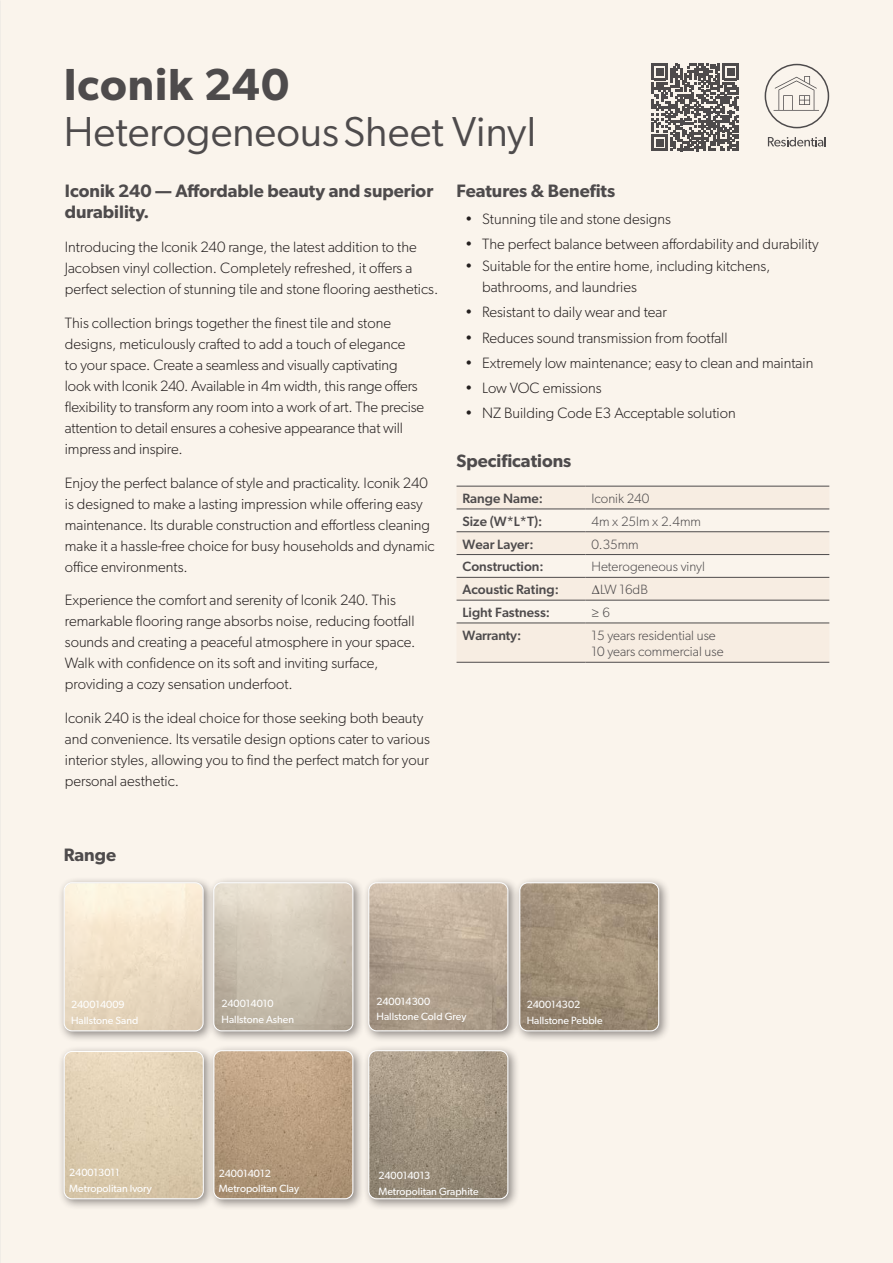
<style>
.page{position:relative;width:893px;height:1263px;background:#faf4ec}
.page>*{position:absolute;margin:0;border:0;box-sizing:border-box;transform-origin:0 0}
.t1{font:600 45px "Gibson";letter-spacing:.02em;color:#4e4b4c}
.t2{font:42px "Gibson";color:#4e4b4c}
.t3{font:600 18px/21px "Gibson";color:#4e4b4c}
.t4{font:300 15px/21px "Gibson";color:#241f1f}
.t5{font:300 13.5px/16.5px "Gibson";color:#4e4b4c}
.t6{font:500 13.5px "Gibson";color:#4e4b4c}
.t7{font:13.5px "Minion Pro";color:#4e4b4c}
.t8{font:10.5px/15.6px "Gibson";color:#fff}
.s1{font-family:"Minion Pro";font-weight:400}
.s2{font-family:"Gibson";font-weight:300}
</style>
<div class="page">
<svg style="left:457px;top:508px;width:372px;height:154px;fill:#f7ede2"></svg>
<hr style="left:457px;top:531px;width:128px;height:1px;background:#4e4b4c">
<hr style="left:585px;top:531px;width:244px;height:1px;background:#4e4b4c">
<hr style="left:457px;top:554px;width:128px;height:1px;background:#4e4b4c">
<hr style="left:585px;top:554px;width:244px;height:1px;background:#4e4b4c">
<hr style="left:457px;top:577px;width:128px;height:1px;background:#4e4b4c">
<hr style="left:585px;top:577px;width:244px;height:1px;background:#4e4b4c">
<hr style="left:457px;top:600px;width:128px;height:1px;background:#4e4b4c">
<hr style="left:585px;top:600px;width:244px;height:1px;background:#4e4b4c">
<hr style="left:457px;top:623px;width:128px;height:1px;background:#4e4b4c">
<hr style="left:585px;top:623px;width:244px;height:1px;background:#4e4b4c">
<hr style="left:457px;top:662px;width:128px;height:1px;background:#4e4b4c">
<hr style="left:585px;top:662px;width:244px;height:1px;background:#4e4b4c">
<hr style="left:457px;top:486px;width:128px;height:1px;background:#4e4b4c">
<hr style="left:585px;top:486px;width:244px;height:1px;background:#4e4b4c">
<hr style="left:457px;top:509px;width:128px;height:1px;background:#4e4b4c">
<hr style="left:585px;top:509px;width:244px;height:1px;background:#4e4b4c">
<div style="left:514px;top:877px;width:156px;height:165px;background:#241f1f;opacity:.5"></div>
<img style="left:520px;top:883px;width:138px;height:147px">
<div style="left:519px;top:882px;width:140px;height:149px;border:1px solid #fff;border-radius:8px"></div>
<div style="left:58px;top:877px;width:157px;height:165px;background:#241f1f;opacity:.5"></div>
<img style="left:65px;top:883px;width:138px;height:147px">
<div style="left:64px;top:882px;width:139px;height:149px;border:1px solid #fff;border-radius:8px"></div>
<div style="left:363px;top:1044px;width:157px;height:166px;background:#241f1f;opacity:.5"></div>
<img style="left:369px;top:1051px;width:139px;height:147px">
<div style="left:368px;top:1050px;width:140px;height:149px;border:1px solid #fff;border-radius:8px"></div>
<div style="left:208px;top:877px;width:157px;height:165px;background:#241f1f;opacity:.5"></div>
<img style="left:214px;top:883px;width:139px;height:147px">
<div style="left:213px;top:882px;width:140px;height:149px;border:1px solid #fff;border-radius:8px"></div>
<div style="left:363px;top:877px;width:157px;height:165px;background:#241f1f;opacity:.5"></div>
<img style="left:369px;top:883px;width:139px;height:147px">
<div style="left:368px;top:882px;width:140px;height:149px;border:1px solid #fff;border-radius:8px"></div>
<div style="left:58px;top:1045px;width:157px;height:165px;background:#241f1f;opacity:.5"></div>
<img style="left:65px;top:1052px;width:138px;height:146px">
<div style="left:64px;top:1051px;width:140px;height:148px;border:1px solid #fff;border-radius:8px"></div>
<div style="left:208px;top:1044px;width:156px;height:166px;background:#241f1f;opacity:.5"></div>
<img style="left:214px;top:1051px;width:139px;height:147px">
<div style="left:213px;top:1050px;width:140px;height:149px;border:1px solid #fff;border-radius:8px"></div>
<svg style="left:768px;top:137px;width:58px;height:9px"></svg>
<svg style="left:765px;top:64px;width:64px;height:64px"></svg>
<svg style="left:651px;top:64px;width:88px;height:87px"></svg>
<h1 class="t1" style="left:64px;top:57px;width:227px">Iconik 240</h1>
<h2 class="t2" style="left:64px;top:107px;width:474px">HeterogeneousSheet Vinyl</h2>
<p class="t3" style="left:65px;top:180px;width:370px">Iconik 240 — Affordable beauty and superior durability.</p>
<p class="t4" style="left:65px;top:236px;width:375px">Introducing the Iconik 240 range, the latest addition to the<br>Jacobsen vinyl collection. Completely refreshed, it offers a perfect selection of stunning tile and stone flooring aesthetics.</p>
<p class="t4" style="left:65px;top:312px;width:361px">This collection brings together the finest tile and stone designs, meticulously crafted to add a touch of elegance<br>to your space. Create a seamless and visually captivating look with Iconik 240. Available in 4m width, this range offers flexibility to transform any room into a work of art. The precise attention to detail ensures a cohesive appearance that will impress and inspire.</p>
<p class="t4" style="left:65px;top:472px;width:371px">Enjoy the perfect balance of style and practicality. Iconik 240 is designed to make a lasting impression while offering easy maintenance. Its durable construction and effortless cleaning make it a hassle-free choice for busy households and dynamic office environments.</p>
<p class="t4" style="left:65px;top:589px;width:352px">Experience the comfort and serenity of Iconik 240. This remarkable flooring range absorbs noise, reducing footfall sounds and creating a peaceful atmosphere in your space.<br>Walk with confidence on its soft and inviting surface, providing a cozy sensation underfoot.</p>
<p class="t4" style="left:65px;top:707px;width:367px">Iconik 240 is the ideal choice for those seeking both beauty and convenience. Its versatile design options cater to various interior styles, allowing you to find the perfect match for your personal aesthetic.</p>
<p class="t3" style="left:457px;top:180px;width:160px">Features &amp; Benefits</p>
<p class="t4" style="left:465px;top:208px;width:207px">• Stunning tile and stone designs</p>
<p class="t4" style="left:465px;top:233px;width:355px">• The perfect balance between affordability and durability</p>
<p class="t4" style="left:482px;top:255px;width:290px;text-indent:-17px">• Suitable for the entire home, including kitchens, bathrooms, and laundries</p>
<p class="t4" style="left:465px;top:301px;width:203px">• Resistant to daily wear and tear</p>
<p class="t4" style="left:465px;top:327px;width:264px">• Reduces sound transmission from footfall</p>
<p class="t4" style="left:465px;top:352px;width:350px">• Extremely low maintenance; easy to clean and maintain</p>
<p class="t4" style="left:465px;top:377px;width:138px">• Low VOC emissions</p>
<p class="t4" style="left:465px;top:402px;width:272px">• NZ Building Code E3 Acceptable solution</p>
<p class="t3" style="left:457px;top:450px;width:116px">Specifications</p>
<p class="t6" style="left:463px;top:490px;width:82px">Range Name:</p>
<p class="t5" style="left:591px;top:490px;width:59px">Iconik 240</p>
<p class="t6" style="left:463px;top:513px;width:81px">Size (W*L*T):</p>
<p class="t5" style="left:591px;top:513px;width:111px">4m x 25lm x 2.4mm</p>
<p class="t6" style="left:463px;top:536px;width:73px">Wear Layer:</p>
<p class="t5" style="left:591px;top:535px;width:49px">0.35mm</p>
<p class="t6" style="left:463px;top:559px;width:83px">Construction:</p>
<p class="t5" style="left:591px;top:558px;width:115px">Heterogeneous vinyl</p>
<p class="t6" style="left:463px;top:581px;width:98px">Acoustic Rating:</p>
<p class="t5" style="left:591px;top:581px;width:58px"><span class="s1">∆</span>LW 16dB</p>
<p class="t6" style="left:463px;top:604px;width:89px">Light Fastness:</p>
<p class="t7" style="left:591px;top:604px;width:20px">≥ <span class="s2">6</span></p>
<p class="t6" style="left:463px;top:627px;width:60px">Warranty:</p>
<p class="t5" style="left:591px;top:627px;width:134px">15 years residential use<br>10 years commercial use</p>
<p class="t3" style="left:64px;top:843px;width:54px">Range</p>
<p class="t8" style="left:71px;top:997px;width:69px">240014009<br>Hallstone Sand</p>
<p class="t8" style="left:222px;top:996px;width:74px">240014010<br>Hallstone Ashen</p>
<p class="t8" style="left:377px;top:993px;width:91px">240014300<br>Hallstone Cold Grey</p>
<p class="t8" style="left:527px;top:997px;width:77px">240014302<br>Hallstone Pebble</p>
<p class="t8" style="left:69px;top:1164px;width:84px">240013011<br>Metropolitan Ivory</p>
<p class="t8" style="left:219px;top:1165px;width:82px">240014012<br>Metropolitan Clay</p>
<p class="t8" style="left:378px;top:1168px;width:102px">240014013<br>Metropolitan Graphite</p>
</div>
